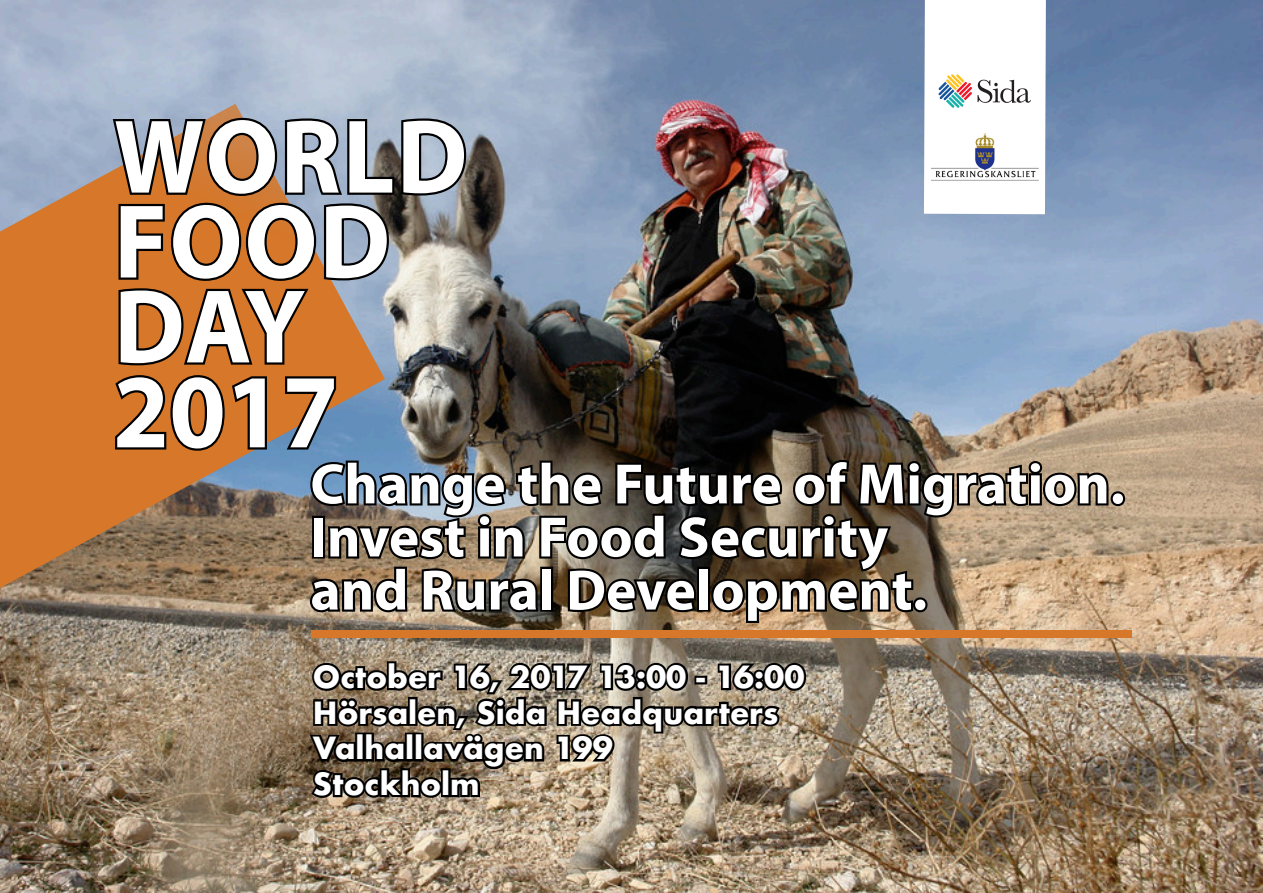
<style>
.page{position:relative;width:1263px;height:893px;background:#fff}
.page>*{position:absolute;margin:0;border:0;box-sizing:border-box;transform-origin:0 0}
.t1{font:700 105.9px "Myriad Pro";letter-spacing:.015em;color:#fff;scale:.96 1}
.t2{font:700 57.3px "Myriad Pro";color:#fff}
.t3{font:700 29.7px "Futura";color:#fff}
</style>
<div class="page">
<img style="left:0;top:0;width:1263px;height:893px">
<svg style="left:0;top:104px;width:385px;height:614px;background:#b4845a"></svg>
<div style="left:1111px;top:491px;width:14px;height:15px;border:4px solid #000;border-radius:50%"></div>
<svg style="left:307px;top:659px;width:502px;height:142px;background:#695f50"></svg>
<div style="left:311px;top:630px;width:821px;height:8px;background:#d67729"></div>
<img style="left:110px;top:0;width:1001px;height:625px">
<img style="left:931px;top:133px;width:108px;height:54px">
<p class="t1" style="left:114px;top:88px;width:370px">WORLD</p>
<p class="t1" style="left:114px;top:173px;width:289px">FOOD</p>
<p class="t1" style="left:114px;top:258px;width:201px">DAY</p>
<p class="t1" style="left:113px;top:343px;width:237px">2017</p>
<p class="t2" style="left:310px;top:447px;width:816px">Change the Future of Migration.</p>
<p class="t2" style="left:310px;top:500px;width:579px">Invest in Food Security</p>
<p class="t2" style="left:310px;top:553px;width:618px">and Rural Development.</p>
<p class="t3" style="left:313px;top:655px;width:493px">October 16, 2017 13:00 - 16:00</p>
<p class="t3" style="left:313px;top:691px;width:467px">Hörsalen, Sida Headquarters</p>
<p class="t3" style="left:313px;top:727px;width:302px">Valhallavägen 199</p>
<p class="t3" style="left:313px;top:762px;width:168px">Stockholm</p>
</div>
